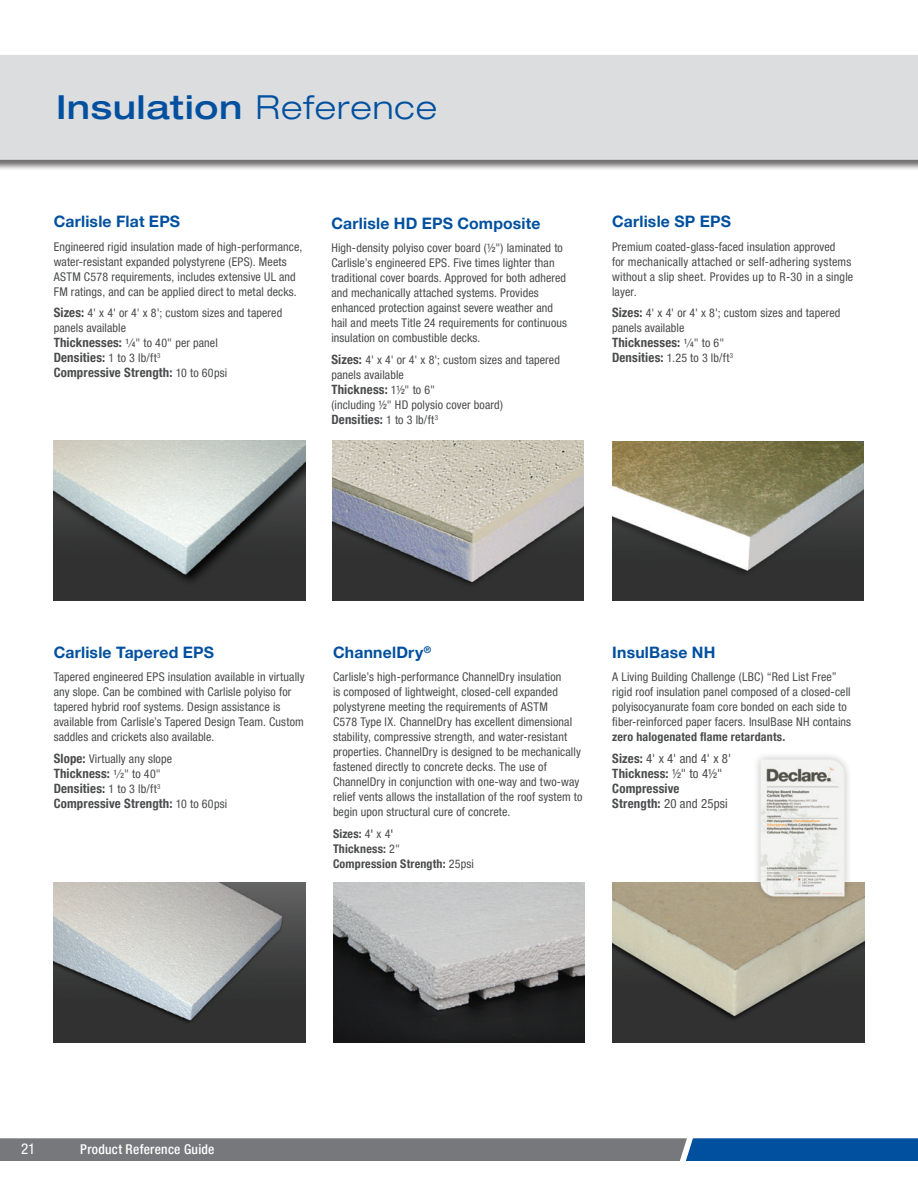
<style>
.page{position:relative;width:918px;height:1188px;background:#fff}
.page>*{position:absolute;margin:0;border:0;box-sizing:border-box;transform-origin:0 0}
.t1{font:500 expanded 33px "Helvetica Neue LT Pro";letter-spacing:.03em;color:#01509f}
.t2{font:700 15.75px "Helvetica Neue LT Pro";letter-spacing:.015em;color:#01509f}
.t3{font:condensed 15px "Helvetica Neue LT Pro";color:#fff}
.t4{font:500 condensed 13.5px "Helvetica Neue LT Pro";letter-spacing:.02em;color:#fff}
.t5{font:700 condensed 12.9px/15px "Helvetica Neue LT Pro";letter-spacing:.015em;color:#4b4c4d}
.t6{font:condensed 12px/15px "Helvetica Neue LT Pro";letter-spacing:.01em;color:#4b4c4d}
.t7{font:700 condensed 12px "Helvetica Neue LT Pro";letter-spacing:.015em;color:#4b4c4d}
.s1{font-weight:300}
.s2{font-weight:700;font-size:12.9px}
.s3{font-weight:500;font-size:7.5px}
.s4{font-weight:400;font-size:12px}
.s5{font-weight:400}
.s6{font-weight:500}
.s7{font-weight:700}
</style>
<div class="page">
<svg style="left:0;top:1138px;width:918px;height:23px;background:#5c7086"></svg>
<div style="left:0;top:55px;width:918px;height:116px;background:#231f20;opacity:.65"></div>
<div style="left:0;top:55px;width:918px;height:105px;background:#dcdddf"></div>
<img style="left:54px;top:441px;width:252px;height:159px">
<img style="left:332px;top:441px;width:252px;height:159px">
<img style="left:612px;top:441px;width:252px;height:160px">
<img style="left:54px;top:882px;width:252px;height:160px">
<img style="left:333px;top:882px;width:252px;height:160px">
<img style="left:612px;top:882px;width:252px;height:160px">
<div style="left:753px;top:752px;width:99px;height:152px;background:#231f20;opacity:.3"></div>
<img style="left:756px;top:754px;width:92px;height:145px">
<p class="t1" style="left:57px;top:86px;width:382px">Insulation <span class="s1">Reference</span></p>
<p class="t2" style="left:54px;top:212px;width:128px">Carlisle Flat EPS</p>
<p class="t6" style="left:54px;top:239px;width:250px">Engineered rigid insulation made of high-performance, water-resistant expanded polystyrene (EPS). Meets ASTM C578 requirements, includes extensive UL and FM ratings, and can be applied direct to metal decks.</p>
<p class="t6" style="left:54px;top:305px;width:230px"><span class="s2">Sizes:</span> 4' x 4' or 4' x 8'; custom sizes and tapered panels available<br><span class="s2">Thicknesses:</span> <sup>1</sup> ⁄<span class="s3">4</span>" to 40" per panel</p>
<p class="t5" style="left:54px;top:350px;width:108px">Densities: <span class="s4">1 to 3 lb/ft</span><sup>3</sup></p>
<p class="t5" style="left:54px;top:365px;width:175px">Compressive Strength: <span class="s4">10 to 60psi</span></p>
<p class="t2" style="left:331px;top:214px;width:211px">Carlisle HD EPS Composite</p>
<p class="t6" style="left:331px;top:241px;width:237px">High-density polyiso cover board (½") laminated to Carlisle’s engineered EPS. Five times lighter than traditional cover boards. Approved for both adhered and mechanically attached systems. Provides enhanced protection against severe weather and hail and meets Title 24 requirements for continuous insulation on combustible decks.</p>
<p class="t6" style="left:331px;top:352px;width:230px"><span class="s2">Sizes:</span> 4' x 4' or 4' x 8'; custom sizes and tapered panels available</p>
<p class="t5" style="left:331px;top:382px;width:105px">Thickness: <span class="s4">1½" to 6"</span></p>
<p class="t6" style="left:331px;top:397px;width:173px">(including ½" HD polysio cover board)</p>
<p class="t5" style="left:331px;top:412px;width:108px">Densities: <span class="s4">1 to 3 lb/ft</span><sup>3</sup></p>
<p class="t2" style="left:612px;top:212px;width:121px">Carlisle SP EPS</p>
<p class="t6" style="left:612px;top:239px;width:243px">Premium coated-glass-faced insulation approved<br>for mechanically attached or self-adhering systems without a slip sheet. Provides up to R-30 in a single layer.</p>
<p class="t6" style="left:612px;top:305px;width:230px"><span class="s2">Sizes:</span> 4' x 4' or 4' x 8'; custom sizes and tapered panels available</p>
<p class="t5" style="left:612px;top:335px;width:114px">Thicknesses: <sup>1</sup><span class="s4">⁄</span><span class="s3">4</span><span class="s4">" to 6"</span></p>
<p class="t6" style="left:612px;top:350px;width:123px"><span class="s2">Densities:</span> 1.25 to 3 lb/ft<sup>3</sup></p>
<p class="t2" style="left:54px;top:643px;width:162px">Carlisle Tapered EPS</p>
<p class="t6" style="left:54px;top:669px;width:252px">Tapered engineered EPS insulation available in virtually any slope. Can be combined with Carlisle polyiso for tapered hybrid roof systems. Design assistance is available from Carlisle’s Tapered Design Team. Custom saddles and crickets also available.</p>
<p class="t6" style="left:54px;top:751px;width:120px"><span class="s2">Slope:</span> Virtually any slope</p>
<p class="t5" style="left:54px;top:766px;width:175px">Thickness: <sup>1</sup><span class="s4">⁄</span><span class="s3">2</span><span class="s4">" to 40"<br></span>Densities: <span class="s4">1 to 3 lb/ft</span><sup>3<br></sup>Compressive Strength: <span class="s4">10 to 60psi</span></p>
<p class="t2" style="left:333px;top:643px;width:100px">ChannelDry<sup>®</sup></p>
<p class="t6" style="left:333px;top:669px;width:251px">Carlisle’s high-performance ChannelDry insulation<br>is composed of lightweight, closed-cell expanded polystyrene meeting the requirements of ASTM<br>C578 Type IX. ChannelDry has excellent dimensional stability, compressive strength, and water-resistant properties. ChannelDry is designed to be mechanically fastened directly to concrete decks. The use of ChannelDry in conjunction with one-way and two-way relief vents allows the installation of the roof system to begin upon structural cure of concrete.</p>
<p class="t7" style="left:333px;top:827px;width:62px">Sizes: <span class="s5">4</span><span class="s6">'</span> <span class="s5">x 4</span><span class="s6">'</span></p>
<p class="t7" style="left:333px;top:842px;width:68px">Thickness: <span class="s5">2"</span></p>
<p class="t7" style="left:333px;top:857px;width:142px">Compression Strength: <span class="s5">25psi</span></p>
<p class="t2" style="left:612px;top:643px;width:105px">InsulBase NH</p>
<p class="t6" style="left:612px;top:669px;width:240px">A Living Building Challenge (LBC) “Red List Free” rigid roof insulation panel composed of a closed-cell polyisocyanurate foam core bonded on each side to fiber-reinforced paper facers. InsulBase NH contains <span class="s7">zero halogenated flame retardants.</span></p>
<p class="t5" style="left:612px;top:751px;width:120px">Sizes: <span class="s5">4' x 4' and 4' x 8'<br></span>Thickness: <span class="s5">½" to 4½"<br></span>Compressive<br>Strength: <span class="s5">20 and 25psi</span></p>
<p class="t3" style="left:21px;top:1140px;width:16px">21</p>
<p class="t4" style="left:80px;top:1141px;width:136px">Product Reference Guide</p>
</div>
